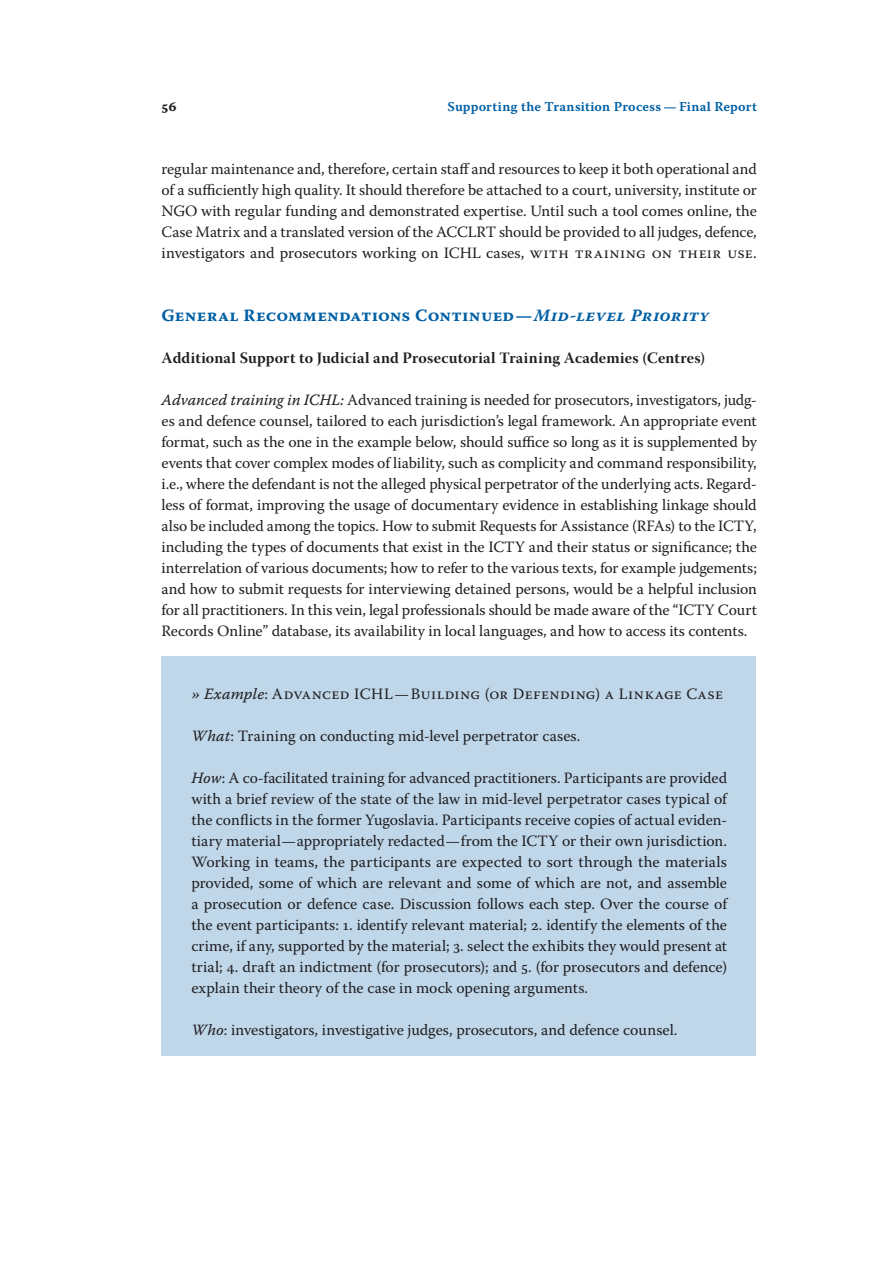
<style>
.page{position:relative;width:893px;height:1263px;background:#fff}
.page>*{position:absolute;margin:0;border:0;box-sizing:border-box;transform-origin:0 0}
.Head_02_Kolor{font:17.25px "Warnock Pro Bold Capt";letter-spacing:.015em;color:#0060a5}
.BodyText-NoIndent{font:15.75px/21px "Warnock Pro";letter-spacing:-.005em;color:#1f1e21;text-align:justify}
.BodyTextRamka{font:15.75px/21px "Warnock Pro";color:#1f1e21;text-align:justify}
.BodyPrzypis{font:15.75px/21px "Warnock Pro";letter-spacing:.005em;color:#1f1e21;text-align:justify}
.Head_03{font:15.75px "Warnock Pro Bold Subh";letter-spacing:.015em;color:#1f1e21}
.BodyTextRamkaEnd{font:15.75px "Warnock Pro";letter-spacing:-.01em;color:#1f1e21}
.BodyTextRamkaHome{font:15.75px "Warnock Pro";letter-spacing:.03em;color:#1f1e21}
.t1{font:14.25px "Warnock Pro Bold Capt";color:#1f1e21}
.t2{font:13.5px "Warnock Pro Semibold Capt";letter-spacing:.015em;color:#0060a5}
.s1{font-family:"Warnock Pro Bold It Capt"}
.s2{font-family:"Warnock Pro It Capt"}
</style>
<div class="page">
<div style="left:162px;top:657px;width:594px;height:399px;background:#bfd7e9"></div>
<p class="t1" style="left:162px;top:98px;width:17px">56</p>
<p class="t2" style="left:447px;top:98px;width:311px">Supporting the Transition Process — Final Report</p>
<p class="BodyPrzypis" style="left:162px;top:158px;width:597px">regular maintenance and, therefore, certain staff and resources to keep it both operational and of a sufficiently high quality. It should therefore be attached to a court, university, institute or NGO with regular funding and demonstrated expertise. Until such a tool comes online, the Case Matrix and a translated version of the ACCLRT should be provided to all judges, defence, investigators and prosecutors working on ICHL cases, with training on their use.</p>
<p class="Head_02_Kolor" style="left:162px;top:305px;width:549px">General Recommendations Continued—<span class="s1">Mid-level Priority</span></p>
<p class="Head_03" style="left:162px;top:348px;width:545px">Additional Support to Judicial and Prosecutorial Training Academies (Centres)</p>
<p class="BodyText-NoIndent" style="left:162px;top:389px;width:597px"><span class="s2">Advanced training in ICHL:</span> Advanced training is needed for prosecutors, investigators, judg&shy;es and defence counsel, tailored to each jurisdiction’s legal framework. An appropriate event format, such as the one in the example below, should suffice so long as it is supplemented by events that cover complex modes of liability, such as complicity and command responsibility, i.e., where the defendant is not the alleged physical perpetrator of the underlying acts. Regard&shy;less of format, improving the usage of documentary evidence in establishing linkage should also be included among the topics. How to submit Requests for Assistance (RFAs) to the ICTY, including the types of documents that exist in the ICTY and their status or significance; the interrelation of various documents; how to refer to the various texts, for example judgements; and how to submit requests for interviewing detained persons, would be a helpful inclusion for all practitioners. In this vein, legal professionals should be made aware of the “ICTY Court Records Online” database, its availability in local languages, and how to access its contents.</p>
<p class="BodyTextRamkaHome" style="left:191px;top:684px;width:533px"><span class="s2">» Example</span>: Advanced ICHL—Building (or Defending) a Linkage Case</p>
<p class="BodyTextRamka" style="left:191px;top:725px;width:391px"><span class="s2">What</span>: Training on conducting mid-level perpetrator cases.</p>
<p class="BodyTextRamka" style="left:191px;top:767px;width:537px"><span class="s2">How</span>: A co-facilitated training for advanced practitioners. Participants are provided with a brief review of the state of the law in mid-level perpetrator cases typical of the conflicts in the former Yugoslavia. Participants receive copies of actual eviden&shy;tiary material—appropriately redacted—from the ICTY or their own jurisdiction.<br>Working in teams, the participants are expected to sort through the materials provided, some of which are relevant and some of which are not, and assemble a prosecution or defence case. Discussion follows each step. Over the course of the event participants: 1. identify relevant material; 2. identify the elements of the crime, if any, supported by the material; 3. select the exhibits they would present at trial; 4. draft an indictment (for prosecutors); and 5. (for prosecutors and defence) explain their theory of the case in mock opening arguments.</p>
<p class="BodyTextRamkaEnd" style="left:191px;top:1020px;width:488px"><span class="s2">Who</span>: investigators, investigative judges, prosecutors, and defence counsel.</p>
</div>
